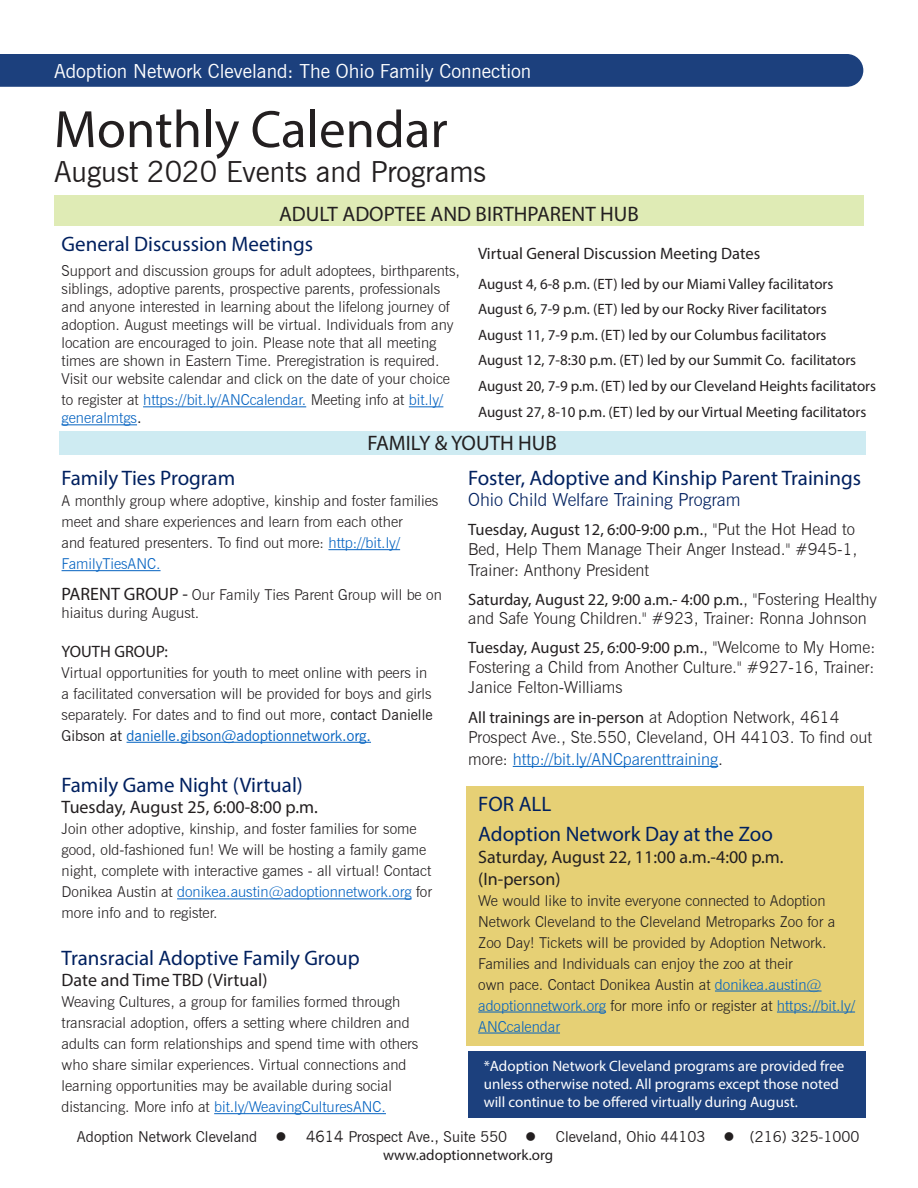
<style>
.page{position:relative;width:918px;height:1188px;background:#fff}
.page>*{position:absolute;margin:0;border:0;box-sizing:border-box;transform-origin:0 0}
.t1{font:52.95px "Myriad Pro";color:#231f20}
.t2{font:29.1px "News Gothic BT";color:#231f20}
.Body_Text-Topic{font:21px "Myriad Pro";color:#00205f}
.Header-Adult_Adoptee{font:21px "Myriad Pro";color:#231f20}
.Header-Family_Hub{font:21px "Myriad Pro";color:#231f20}
.t3{font:19.35px "News Gothic BT";color:#fff}
.Body_Text-Topic-2{font:18px "Myriad Pro";color:#231f20}
.Body_Text-Topic-3{font:300 18px "News Gothic BT";color:#00205f}
.Body_Text-Topic-4{font:300 16.5px/19.8px "News Gothic BT";color:#231f20}
.Body_Text-Topic-5{font:300 16.5px "News Gothic BT";color:#0563c1}
.Body_Text{font:16.5px "Myriad Pro";color:#231f20}
.Body_Text-Topic-6{font:16.5px "Myriad Pro";color:#231f20}
.Body_Text-Topic-7{font:300 15px/21px "News Gothic BT";color:#231f20}
.Body_Text-2{font:300 15px/18px "News Gothic BT";color:#231f20}
.Body_Text-3{font:15px "Myriad Pro";color:#231f20}
.t4{font:15px/18px "Myriad Pro";color:#fff}
.t5{font:15px "News Gothic BT";color:#231f20}
.Body_Text-4{font:300 15px/18px "News Gothic BT";color:#0563c1}
.s1{color:#231f20}
.s2{font-weight:400;color:#231f20}
.s3{color:#0563c1}
.s4{font-family:"Myriad Pro";font-weight:400;font-size:18px}
.s5{font-weight:400}
.s6{font-weight:400;color:#0563c1}
.s7{font-family:"Myriad Pro";font-weight:400}
.s8{font-family:"News Gothic"}
</style>
<div class="page">
<div style="left:0;top:54px;width:863px;height:33px;background:#1c407d"></div>
<div style="left:54px;top:195px;width:810px;height:31px;background:#dfebb5"></div>
<hr style="left:143px;top:407px;width:163px;height:1px;background:#0563c1">
<hr style="left:409px;top:407px;width:34px;height:1px;background:#0563c1">
<hr style="left:62px;top:425px;width:75px;height:1px;background:#0563c1">
<div style="left:59px;top:432px;width:807px;height:23px;background:#ceebf2"></div>
<hr style="left:328px;top:549px;width:72px;height:1px;background:#0563c1">
<hr style="left:62px;top:570px;width:99px;height:1px;background:#0563c1">
<hr style="left:127px;top:742px;width:244px;height:1px;background:#0563c1">
<hr style="left:177px;top:899px;width:235px;height:1px;background:#0563c1">
<hr style="left:214px;top:1113px;width:172px;height:1px;background:#0563c1">
<hr style="left:513px;top:766px;width:205px;height:1px;background:#0563c1">
<div style="left:468px;top:1051px;width:398px;height:67px;background:#1c407d"></div>
<div style="left:466px;top:787px;width:398px;height:259px;background:#e6d075"></div>
<hr style="left:715px;top:991px;width:107px;height:1px;background:#0563c1">
<hr style="left:478px;top:1012px;width:128px;height:1px;background:#0563c1">
<hr style="left:777px;top:1012px;width:78px;height:1px;background:#0563c1">
<hr style="left:478px;top:1033px;width:82px;height:1px;background:#0563c1">
<p class="t3" style="left:54px;top:59px;width:479px">Adoption Network Cleveland: The Ohio Family Connection</p>
<p class="t1" style="left:54px;top:97px;width:395px">Monthly Calendar</p>
<p class="t2" style="left:54px;top:154px;width:434px">August 2020 Events and Programs</p>
<p class="Header-Adult_Adoptee" style="left:279px;top:201px;width:361px">ADULT ADOPTEE AND BIRTHPARENT HUB</p>
<p class="Body_Text-Topic" style="left:62px;top:231px;width:253px">General Discussion Meetings</p>
<p class="Body_Text-2" style="left:62px;top:262px;width:400px">Support and discussion groups for adult adoptees, birthparents, siblings, adoptive parents, prospective parents, professionals and anyone interested in learning about the lifelong journey of adoption. August meetings will be virtual. Individuals from any location are encouraged to join. Please note that all meeting times are shown in Eastern Time. Preregistration is required.<br>Visit our website calendar and click on the date of your choice</p>
<p class="Body_Text-4" style="left:62px;top:391px;width:383px"><span class="s1">to register at</span> https://bit.ly/ANCcalendar. <span class="s1">Meeting info at</span> bit.ly/ generalmtgs<span class="s2">.</span></p>
<p class="Header-Family_Hub" style="left:368px;top:430px;width:191px">FAMILY &amp; YOUTH HUB</p>
<p class="Body_Text-Topic" style="left:62px;top:465px;width:175px">Family Ties Program</p>
<p class="Body_Text-Topic-7" style="left:62px;top:490px;width:378px">A monthly group where adoptive, kinship and foster families meet and share experiences and learn from each other<br>and featured presenters. To find out more: <span class="s3">http://bit.ly/ FamilyTiesANC.</span></p>
<p class="Body_Text-Topic-7" style="left:62px;top:585px;width:382px;line-height:18px"><span class="s4">PARENT GROUP -</span> Our Family Ties Parent Group will be on hiaitus during August.</p>
<p class="Body_Text-Topic-6" style="left:62px;top:641px;width:108px">YOUTH GROUP:</p>
<p class="Body_Text-Topic-7" style="left:62px;top:662px;width:373px">Virtual opportunities for youth to meet online with peers in a facilitated conversation will be provided for boys and girls separately. For dates and to find out more, <span class="s5">contact Danielle Gibson at</span> <span class="s6">danielle.gibson@adoptionnetwork.org.</span></p>
<p class="Body_Text-Topic" style="left:62px;top:772px;width:243px">Family Game Night (Virtual)</p>
<p class="Body_Text-Topic-2" style="left:62px;top:796px;width:258px">Tuesday, August 25, 6:00-8:00 p.m.</p>
<p class="Body_Text-Topic-7" style="left:62px;top:819px;width:372px">Join other adoptive, kinship, and foster families for some good, old-fashioned fun! We will be hosting a family game night, complete with interactive games - all virtual! Contact Donikea Austin at <span class="s3">donikea.austin@adoptionnetwork.org</span> for more info and to register.</p>
<p class="Body_Text-Topic" style="left:62px;top:945px;width:300px">Transracial Adoptive Family Group</p>
<p class="Body_Text-Topic-2" style="left:62px;top:969px;width:207px">Date and Time TBD (Virtual)</p>
<p class="Body_Text-Topic-7" style="left:62px;top:991px;width:358px">Weaving Cultures, a group for families formed through transracial adoption, offers a setting where children and adults can form relationships and spend time with others who share similar experiences. Virtual connections and learning opportunities may be available during social distancing. More info at <span class="s3">bit.ly/WeavingCulturesANC.</span></p>
<p class="Body_Text" style="left:478px;top:243px;width:284px">Virtual General Discussion Meeting Dates</p>
<p class="Body_Text-3" style="left:478px;top:274px;width:357px">August 4, 6-8 p.m. (ET) led by our Miami Valley facilitators</p>
<p class="Body_Text-3" style="left:478px;top:300px;width:350px">August 6, 7-9 p.m. (ET) led by our Rocky River facilitators</p>
<p class="Body_Text-3" style="left:478px;top:325px;width:350px">August 11, 7-9 p.m. (ET) led by our Columbus facilitators</p>
<p class="Body_Text-3" style="left:478px;top:351px;width:380px">August 12, 7-8:30 p.m. (ET) led by our Summit Co. facilitators</p>
<p class="Body_Text-3" style="left:478px;top:376px;width:400px">August 20, 7-9 p.m. (ET) led by our Cleveland Heights facilitators</p>
<p class="Body_Text-3" style="left:478px;top:403px;width:390px">August 27, 8-10 p.m. (ET) led by our Virtual Meeting facilitators</p>
<p class="Body_Text-Topic" style="left:468px;top:465px;width:395px">Foster, Adoptive and Kinship Parent Trainings</p>
<p class="Body_Text-Topic-3" style="left:468px;top:489px;width:274px">Ohio Child Welfare Training Program</p>
<p class="Body_Text-Topic-4" style="left:468px;top:519px;width:391px;line-height:20.4px"><span class="s7">Tuesday, August 12, 6:00-9:00 p.m.</span>, "Put the Hot Head to<br>Bed, Help Them Manage Their Anger Instead." #945-1,<br>Trainer: Anthony President</p>
<p class="Body_Text-Topic-4" style="left:468px;top:589px;width:410px"><span class="s7">Saturday, August 22, 9:00 a.m.- 4:00 p.m.</span>, "Fostering Healthy and Safe Young Children." #923, Trainer: Ronna Johnson</p>
<p class="Body_Text-Topic-4" style="left:468px;top:637px;width:409px;text-align:justify"><span class="s7">Tuesday, August 25, 6:00-9:00 p.m.</span>, "Welcome to My Home:<br>Fostering a Child from Another Culture." #927-16, Trainer:<br>Janice Felton-Williams</p>
<p class="Body_Text-Topic-4" style="left:468px;top:708px;width:405px"><span class="s7">All trainings are in-person</span> at Adoption Network, 4614<br>Prospect Ave., Ste.550, Cleveland, OH 44103. To find out</p>
<p class="Body_Text-Topic-5" style="left:468px;top:749px;width:256px"><span class="s1">more:</span> http://bit.ly/ANCparenttraining<span class="s1">.</span></p>
<p class="Body_Text-Topic" style="left:478px;top:791px;width:75px">FOR ALL</p>
<p class="Body_Text-Topic" style="left:478px;top:821px;width:296px">Adoption Network Day at the Zoo</p>
<p class="Body_Text-Topic-2" style="left:478px;top:846px;width:307px">Saturday, August 22, 11:00 a.m.-4:00 p.m.</p>
<p class="Body_Text-Topic-2" style="left:478px;top:867px;width:84px">(In-person)</p>
<p class="Body_Text-Topic-7" style="left:478px;top:890px;width:378px">We would like to invite everyone connected to Adoption Network Cleveland to the Cleveland Metroparks Zoo for a Zoo Day! Tickets will be provided by Adoption Network.<br>Families and Individuals can enjoy the zoo at their<br>own pace. Contact Donikea Austin at <span class="s3">donikea.austin@ adoptionnetwork.org</span> for more info or register at <span class="s3">https://bit.ly/ ANCcalendar</span></p>
<p class="t4" style="left:484px;top:1057px;width:362px">*Adoption Network Cleveland programs are provided free unless otherwise noted. All programs except those noted will continue to be offered virtually during August.</p>
<p class="t5" style="left:77px;top:1128px;width:211px">Adoption Network Cleveland ●</p>
<p class="t5" style="left:306px;top:1128px;width:232px"><span class="s8">4614</span> Prospect Ave., Suite 550 ●</p>
<p class="t5" style="left:556px;top:1128px;width:305px">Cleveland, Ohio 44103 ● (216) 325-1000</p>
<p class="Body_Text-3" style="left:383px;top:1146px;width:172px">www.adoptionnetwork.org</p>
</div>
